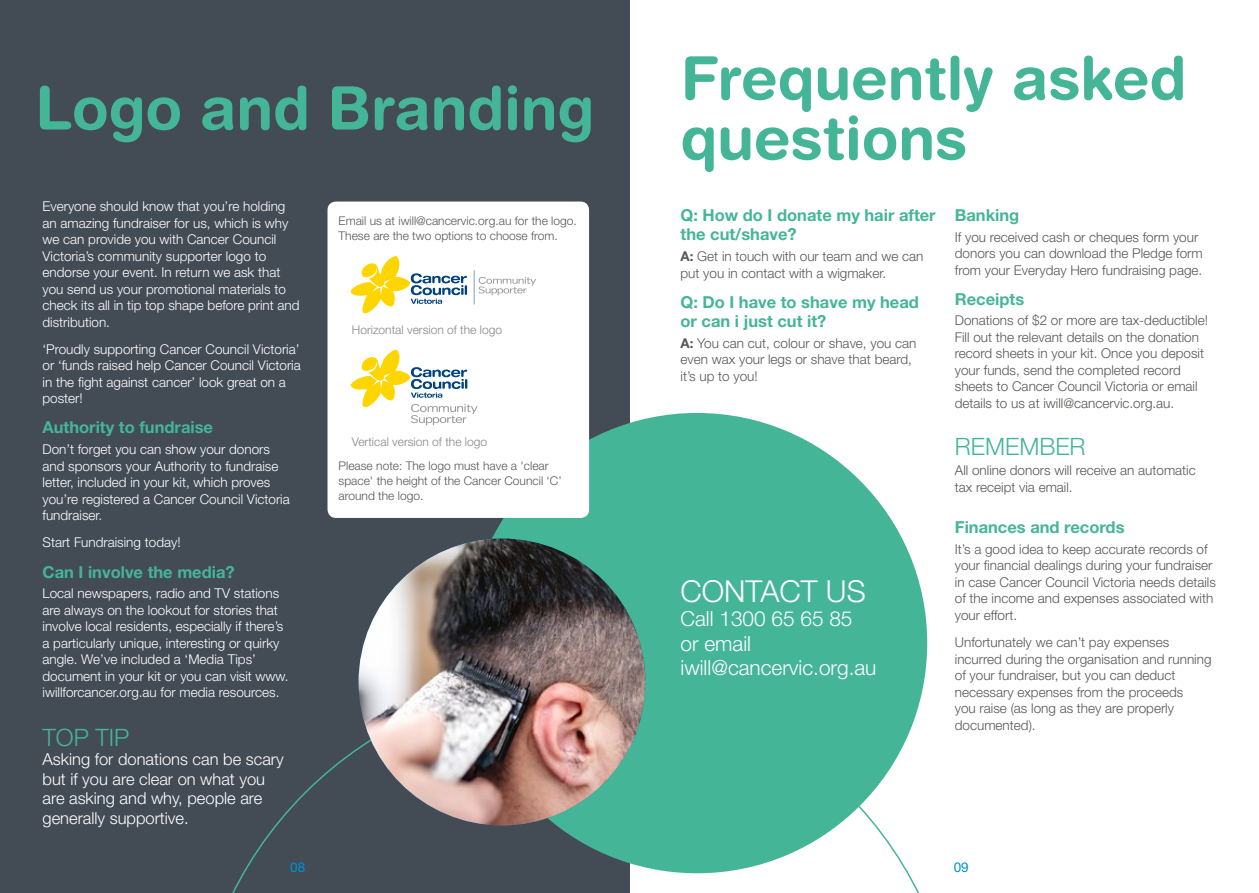
<style>
.page{position:relative;width:1259px;height:893px;background:#fff}
.page>*{position:absolute;margin:0;border:0;box-sizing:border-box;transform-origin:0 0}
.t1{font:700 60px/60px "Helvetica Rounded LT Std";color:#45b598}
.t2{font:300 30.3px "Helvetica Neue LT Std";color:#fff}
.t3{font:300 24px "Helvetica Neue LT Std";color:#45b598}
.t4{font:300 20.85px/24.6px "Helvetica Neue LT Std";color:#fff}
.t5{font:700 16.5px/19.5px "Helvetica Neue LT Std";color:#45b598}
.t6{font:300 16.5px/19.5px "Helvetica Neue LT Std";color:#fff}
.t7{font:300 13.5px/16.5px "Helvetica Neue LT Std";color:#575756}
.t8{font:300 13.5px/16.5px "Helvetica Neue LT Std";color:#fff}
.t9{font:13.5px "Helvetica Neue LT Std";color:#0092d4}
.t10{font:300 12px/15px "Helvetica Neue LT Std";color:#575756}
.t11{font:300 12px "Helvetica Neue LT Std";color:#878787}
.s1{font-weight:700}
</style>
<div class="page">
<div style="left:0;top:0;width:629px;height:893px;background:#434b55"></div>
<div style="left:467px;top:413px;width:460px;height:460px;background:#45b598;border-radius:50%"></div>
<div style="left:327px;top:202px;width:262px;height:316px;background:#fff;border-radius:9px"></div>
<svg style="left:351px;top:350px;width:126px;height:75px"></svg>
<svg style="left:351px;top:256px;width:116px;height:57px"></svg>
<svg style="left:474px;top:270px;width:62px;height:34px"></svg>
<svg style="left:232px;top:680px;width:693px;height:213px"></svg>
<img style="left:358px;top:539px;width:287px;height:286px;border-radius:143px">
<h1 class="t1" style="left:35px;top:77px;width:560px">Logo and Branding</h1>
<p class="t8" style="left:43px;top:198px;width:259px">Everyone should know that you’re holding an amazing fundraiser for us, which is why we can provide you with Cancer Council Victoria’s community supporter logo to endorse your event. In return we ask that you send us your promotional materials to check its all in tip top shape before print and distribution.</p>
<p class="t8" style="left:43px;top:340px;width:260px">‘Proudly supporting Cancer Council Victoria’ or ‘funds raised help Cancer Council Victoria in the fight against cancer’ look great on a poster!</p>
<p class="t5" style="left:43px;top:417px;width:172px">Authority to fundraise</p>
<p class="t8" style="left:43px;top:441px;width:249px">Don’t forget you can show your donors and sponsors your Authority to fundraise letter, included in your kit, which proves you’re registered a Cancer Council Victoria fundraiser.</p>
<p class="t8" style="left:43px;top:534px;width:140px">Start Fundraising today!</p>
<p class="t5" style="left:43px;top:561px;width:194px">Can I involve the media?</p>
<p class="t8" style="left:43px;top:585px;width:248px">Local newspapers, radio and TV stations are always on the lookout for stories that involve local residents, especially if there’s a particularly unique, interesting or quirky angle. We’ve included a ‘Media Tips’ document in your kit or you can visit www. iwillforcancer.org.au for media resources.</p>
<h3 class="t3" style="left:43px;top:722px;width:88px">TOP TIP</h3>
<p class="t6" style="left:43px;top:749px;width:243px">Asking for donations can be scary but if you are clear on what you are asking and why, people are generally supportive.</p>
<p class="t10" style="left:339px;top:213px;width:240px">Email us at iwill@cancervic.org.au for the logo.<br>These are the two options to choose from.</p>
<p class="t11" style="left:352px;top:322px;width:152px">Horizontal version of the logo</p>
<p class="t11" style="left:352px;top:434px;width:137px">Vertical version of the logo</p>
<p class="t10" style="left:339px;top:458px;width:224px">Please note: The logo must have a 'clear space' the height of the Cancer Council ‘C’ around the logo.</p>
<h1 class="t1" style="left:680px;top:47px;width:507px">Frequently asked questions</h1>
<p class="t5" style="left:680px;top:205px;width:257px">Q: How do I donate my hair after the cut/shave?</p>
<p class="t7" style="left:680px;top:248px;width:244px"><span class="s1">A:</span> Get in touch with our team and we can put you in contact with a wigmaker.</p>
<p class="t5" style="left:680px;top:292px;width:240px">Q: Do I have to shave my head or can i just cut it?</p>
<p class="t7" style="left:680px;top:335px;width:237px"><span class="s1">A:</span> You can cut, colour or shave, you can even wax your legs or shave that beard, it’s up to you!</p>
<h2 class="t2" style="left:680px;top:572px;width:187px">CONTACT US</h2>
<h3 class="t4" style="left:680px;top:606px;width:197px">Call 1300 65 65 85<br>or email iwill@cancervic.org.au</h3>
<p class="t5" style="left:955px;top:205px;width:66px">Banking</p>
<p class="t7" style="left:955px;top:228px;width:249px">If you received cash or cheques form your donors you can download the Pledge form from your Everyday Hero fundraising page.</p>
<p class="t5" style="left:955px;top:289px;width:71px">Receipts</p>
<p class="t7" style="left:955px;top:312px;width:255px">Donations of $2 or more are tax-deductible!<br>Fill out the relevant details on the donation record sheets in your kit. Once you deposit your funds, send the completed record sheets to Cancer Council Victoria or email details to us at iwill@cancervic.org.au.</p>
<h3 class="t3" style="left:955px;top:431px;width:132px">REMEMBER</h3>
<p class="t7" style="left:955px;top:462px;width:242px">All online donors will receive an automatic tax receipt via email.</p>
<p class="t5" style="left:955px;top:517px;width:171px">Finances and records</p>
<p class="t7" style="left:955px;top:540px;width:262px">It’s a good idea to keep accurate records of your financial dealings during your fundraiser in case Cancer Council Victoria needs details of the income and expenses associated with your effort.</p>
<p class="t7" style="left:955px;top:634px;width:258px">Unfortunately we can’t pay expenses incurred during the organisation and running of your fundraiser, but you can deduct necessary expenses from the proceeds<br>you raise (as long as they are properly documented).</p>
<p class="t9" style="left:290px;top:859px;width:17px">08</p>
<p class="t9" style="left:953px;top:859px;width:17px">09</p>
</div>
